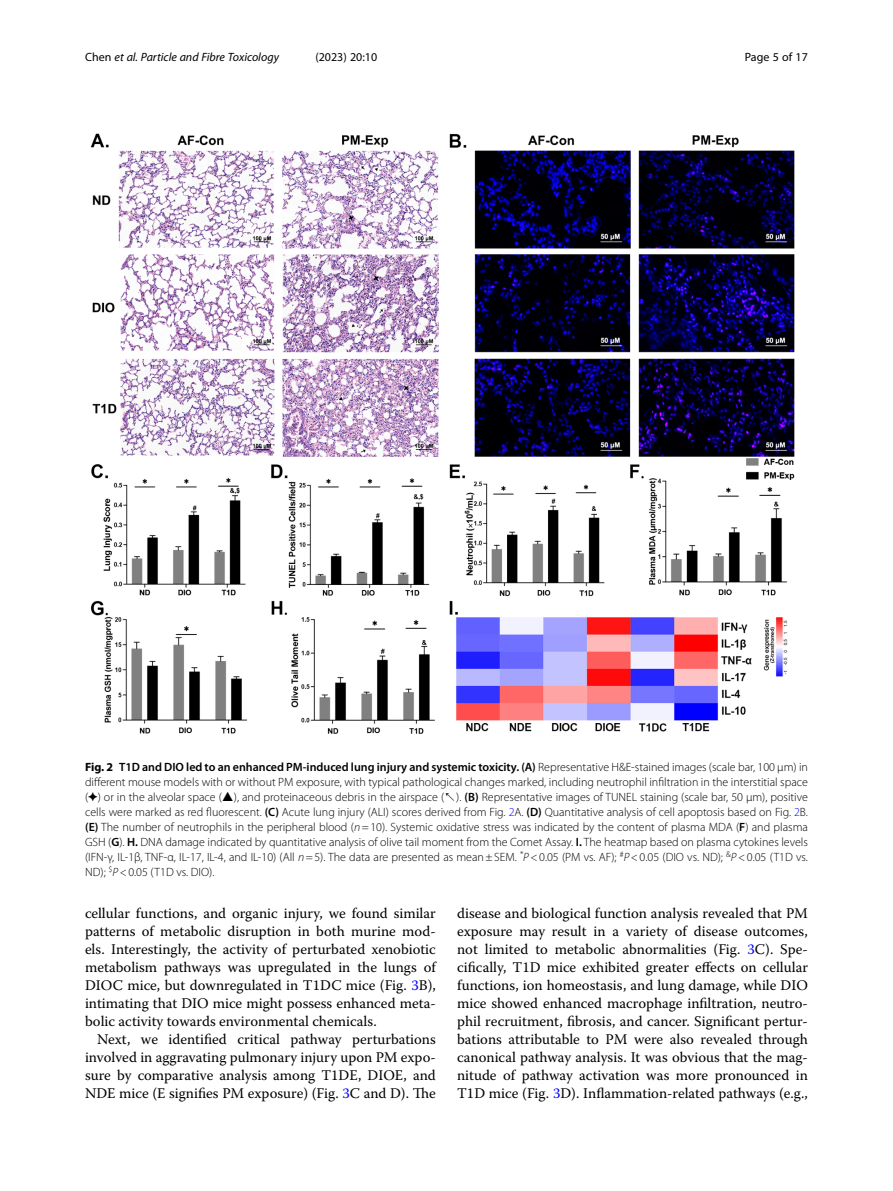
<style>
.page{position:relative;width:893px;height:1191px;background:#fff}
.page>*{position:absolute;margin:0;border:0;box-sizing:border-box;transform-origin:0 0}
.Body_Text_Indent{font:14.7px/18px "Warnock Pro";color:#000;text-align:justify}
.Figure_Caption{font:300 12px/15px "Myriad Pro";color:#000;text-align:justify}
.t1{font:italic 12px "Myriad Pro";color:#000}
.t2{font:12px "Myriad Pro";color:#000}
.s1{font-style:normal}
.s2{font-weight:700}
.s3{font-weight:600}
.s4{font-family:"Arial Unicode MS";font-weight:400}
.s5{font-family:"Sim Sun";font-weight:400}
.s6{color:#00f}
.s7{font-style:italic}
</style>
<div class="page">
<img style="left:90px;top:133px;width:705px;height:601px">
<p class="t1" style="left:85px;top:50px;width:195px"><span class="s1">Chen</span> et al. Particle and Fibre Toxicology</p>
<p class="t2" style="left:315px;top:50px;width:63px">(2023) 20:10</p>
<p class="t2" style="left:745px;top:50px;width:65px">Page 5 of 17</p>
<p class="Figure_Caption" style="left:85px;top:760px;width:724px"><span class="s2">Fig. 2</span> <span class="s3">T1D and DIO led to an enhanced PM-induced lung injury and systemic toxicity. (A)</span> Representative H&amp;E-stained images (scale bar, 100 μm) in different mouse models with or without PM exposure, with typical pathological changes marked, including neutrophil infiltration in the interstitial space (<span class="s4">✦</span>) or in the alveolar space (<span class="s5">▲</span>), and proteinaceous debris in the airspace (<span class="s5">↖</span>). <span class="s3">(B)</span> Representative images of TUNEL staining (scale bar, 50 μm), positive cells were marked as red fluorescent. <span class="s3">(C)</span> Acute lung injury (ALI) scores derived from Fig. <span class="s6">2</span>A. <span class="s3">(D)</span> Quantitative analysis of cell apoptosis based on Fig. <span class="s6">2</span>B. <span class="s3">(E)</span> The number of neutrophils in the peripheral blood (<span class="s7">n</span>=10). Systemic oxidative stress was indicated by the content of plasma MDA (<span class="s3">F</span>) and plasma GSH (<span class="s3">G</span>). <span class="s3">H.</span> DNA damage indicated by quantitative analysis of olive tail moment from the Comet Assay. <span class="s3">I.</span> The heatmap based on plasma cytokines levels (IFN-γ, IL-1β, TNF-α, IL-17, IL-4, and IL-10) (All <span class="s7">n</span>=5). The data are presented as mean±SEM. <sup>*</sup><span class="s7">P</span>&lt;0.05 (PM vs. AF); <sup>#</sup><span class="s7">P</span>&lt;0.05 (DIO vs. ND); <sup>&amp;</sup><span class="s7">P</span>&lt;0.05 (T1D vs.<br>ND); <sup>$</sup><span class="s7">P</span>&lt;0.05 (T1D vs. DIO).</p>
<p class="Body_Text_Indent" style="left:85px;top:904px;width:352px">cellular functions, and organic injury, we found similar patterns of metabolic disruption in both murine mod&shy;els. Interestingly, the activity of perturbated xenobiotic metabolism pathways was upregulated in the lungs of DIOC mice, but downregulated in T1DC mice (Fig. <span class="s6">3</span>B), intimating that DIO mice might possess enhanced meta&shy;bolic activity towards environmental chemicals.</p>
<p class="Body_Text_Indent" style="left:85px;top:1030px;width:352px;text-indent:12px">Next, we identified critical pathway perturbations involved in aggravating pulmonary injury upon PM expo&shy;sure by comparative analysis among T1DE, DIOE, and NDE mice (E signifies PM exposure) (Fig. <span class="s6">3</span>C and D). The</p>
<p class="Body_Text_Indent" style="left:457px;top:904px;width:352px">disease and biological function analysis revealed that PM exposure may result in a variety of disease outcomes, not limited to metabolic abnormalities (Fig. <span class="s6">3</span>C). Spe&shy;cifically, T1D mice exhibited greater effects on cellular functions, ion homeostasis, and lung damage, while DIO mice showed enhanced macrophage infiltration, neutro&shy;phil recruitment, fibrosis, and cancer. Significant pertur&shy;bations attributable to PM were also revealed through canonical pathway analysis. It was obvious that the mag&shy;nitude of pathway activation was more pronounced in T1D mice (Fig. <span class="s6">3</span>D). Inflammation-related pathways (e.g.,</p>
</div>
